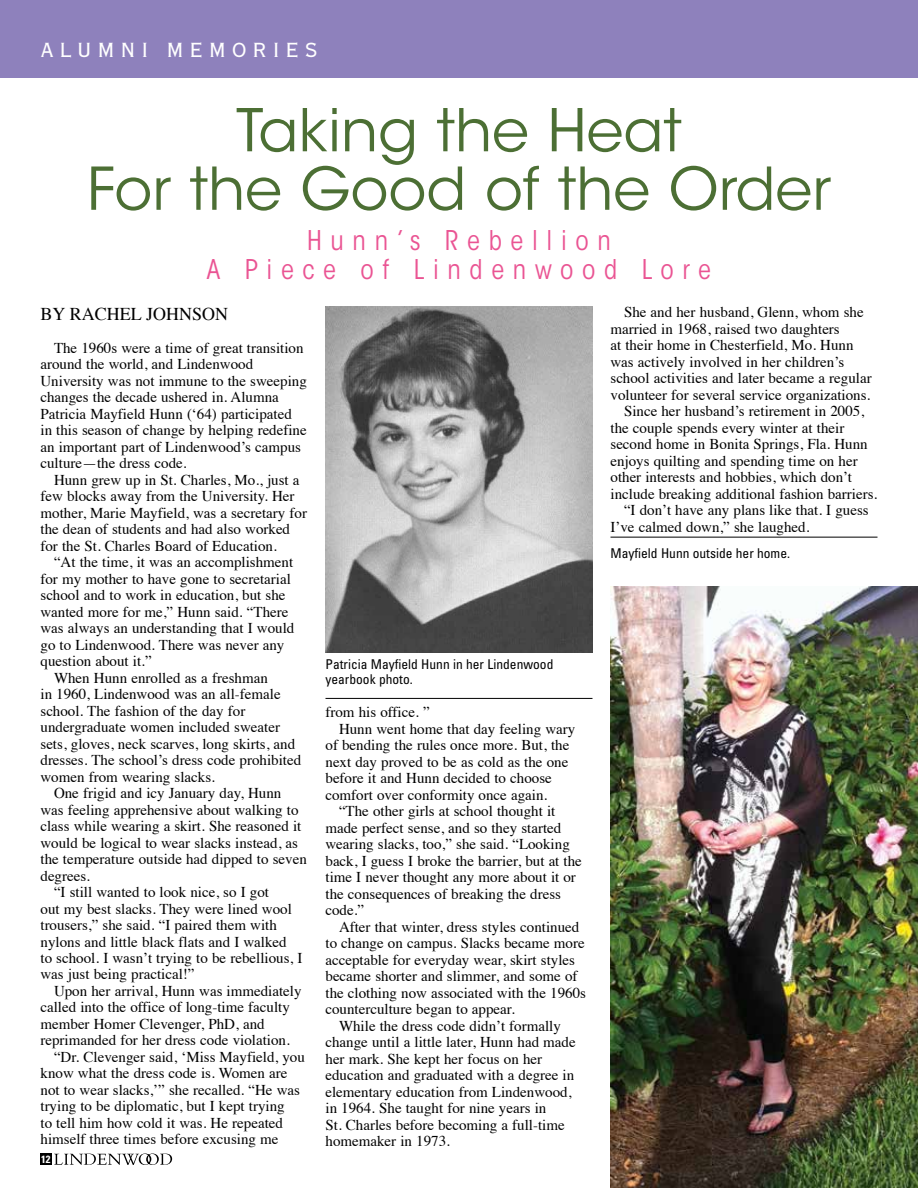
<style>
.page{position:relative;width:918px;height:1188px;background:#fff}
.page>*{position:absolute;margin:0;border:0;box-sizing:border-box;transform-origin:0 0}
.t1{font:58.5px/58.5px "ITC Avant Garde Std";color:#4c6f34;text-align:center}
.t2{font:condensed 27px/28.5px "ITC Avant Garde Std";letter-spacing:.32em;color:#ea5493;text-align:center}
.t3{font:27px "Copperplate Gothic Std 29 BC";letter-spacing:.2em;color:#fff}
.t4{font:18px "Times";color:#000}
.t5{font:15px/16.5px "Times";color:#000}
.t6{font:condensed 13.5px/15px "Univers LT Std";color:#000}
.t7{font:700 condensed 10.5px "Univers LT Std";color:#fff}
</style>
<div class="page">
<svg style="left:54px;top:1154px;width:118px;height:11px"></svg>
<div style="left:40px;top:1154px;width:12px;height:11px;background:#000"></div>
<div style="left:0;top:0;width:918px;height:78px;background:#8e81bc"></div>
<img style="left:610px;top:586px;width:308px;height:602px">
<img style="left:325px;top:306px;width:267px;height:347px">
<hr style="left:610px;top:537px;width:268px;height:1px;background:#000">
<hr style="left:325px;top:698px;width:267px;height:1px;background:#000">
<h2 class="t3" style="left:40px;top:37px;width:279px">ALUMNI MEMORIES</h2>
<h1 class="t1" style="left:87px;top:102px;width:746px">Taking the Heat<br>For the Good of the Order</h1>
<h2 class="t2" style="left:207px;top:226px;width:506px">Hunn’s Rebellion<br>A Piece of Lindenwood Lore</h2>
<p class="t4" style="left:40px;top:297px;width:189px">BY RACHEL JOHNSON</p>
<p class="t5" style="left:40px;top:338px;width:268px;text-indent:14px">The 1960s were a time of great transition around the world, and Lindenwood University was not immune to the sweeping changes the decade ushered in. Alumna Patricia Mayfield Hunn (‘64) participated in this season of change by helping redefine an important part of Lindenwood’s campus culture—the dress code.</p>
<p class="t5" style="left:40px;top:470px;width:268px;text-indent:14px">Hunn grew up in St. Charles, Mo., just a few blocks away from the University. Her mother, Marie Mayfield, was a secretary for the dean of students and had also worked for the St. Charles Board of Education.</p>
<p class="t5" style="left:54px;top:552px;width:241px">“At the time, it was an accomplishment</p>
<p class="t5" style="left:40px;top:569px;width:252px">for my mother to have gone to secretarial</p>
<p class="t5" style="left:40px;top:585px;width:247px">school and to work in education, but she</p>
<p class="t5" style="left:40px;top:602px;width:250px">wanted more for me,” Hunn said. “There</p>
<p class="t5" style="left:40px;top:618px;width:255px">was always an understanding that I would</p>
<p class="t5" style="left:40px;top:635px;width:245px">go to Lindenwood. There was never any</p>
<p class="t5" style="left:40px;top:651px;width:113px">question about it.”</p>
<p class="t5" style="left:54px;top:668px;width:215px">When Hunn enrolled as a freshman</p>
<p class="t5" style="left:40px;top:684px;width:242px">in 1960, Lindenwood was an all-female</p>
<p class="t5" style="left:40px;top:701px;width:206px">school. The fashion of the day for</p>
<p class="t5" style="left:40px;top:717px;width:241px">undergraduate women included sweater</p>
<p class="t5" style="left:40px;top:734px;width:256px">sets, gloves, neck scarves, long skirts, and</p>
<p class="t5" style="left:40px;top:750px;width:262px">dresses. The school’s dress code prohibited</p>
<p class="t5" style="left:40px;top:767px;width:176px">women from wearing slacks.</p>
<p class="t5" style="left:54px;top:783px;width:229px">One frigid and icy January day, Hunn</p>
<p class="t5" style="left:40px;top:800px;width:260px">was feeling apprehensive about walking to</p>
<p class="t5" style="left:40px;top:816px;width:262px">class while wearing a skirt. She reasoned it</p>
<p class="t5" style="left:40px;top:833px;width:259px">would be logical to wear slacks instead, as</p>
<p class="t5" style="left:40px;top:849px;width:268px">the temperature outside had dipped to seven</p>
<p class="t5" style="left:40px;top:866px;width:51px">degrees.</p>
<p class="t5" style="left:54px;top:882px;width:217px">“I still wanted to look nice, so I got</p>
<p class="t5" style="left:40px;top:899px;width:253px">out my best slacks. They were lined wool</p>
<p class="t5" style="left:40px;top:915px;width:238px">trousers,” she said. “I paired them with</p>
<p class="t5" style="left:40px;top:932px;width:248px">nylons and little black flats and I walked</p>
<p class="t5" style="left:40px;top:948px;width:263px">to school. I wasn’t trying to be rebellious, I</p>
<p class="t5" style="left:40px;top:965px;width:156px">was just being practical!”</p>
<p class="t5" style="left:54px;top:981px;width:249px">Upon her arrival, Hunn was immediately</p>
<p class="t5" style="left:40px;top:998px;width:251px">called into the office of long-time faculty</p>
<p class="t5" style="left:40px;top:1014px;width:226px">member Homer Clevenger, PhD, and</p>
<p class="t5" style="left:40px;top:1031px;width:251px">reprimanded for her dress code violation.</p>
<p class="t5" style="left:54px;top:1047px;width:252px">“Dr. Clevenger said, ‘Miss Mayfield, you</p>
<p class="t5" style="left:40px;top:1064px;width:248px">know what the dress code is. Women are</p>
<p class="t5" style="left:40px;top:1080px;width:261px">not to wear slacks,’” she recalled. “He was</p>
<p class="t5" style="left:40px;top:1097px;width:246px">trying to be diplomatic, but I kept trying</p>
<p class="t5" style="left:40px;top:1113px;width:244px">to tell him how cold it was. He repeated</p>
<p class="t5" style="left:40px;top:1130px;width:240px">himself three times before excusing me</p>
<p class="t7" style="left:41px;top:1152px;width:11px">12</p>
<p class="t6" style="left:326px;top:657px;width:229px">Patricia Mayfield Hunn in her Lindenwood yearbook photo.</p>
<p class="t5" style="left:326px;top:703px;width:106px">from his office. ”</p>
<p class="t5" style="left:339px;top:719px;width:238px">Hunn went home that day feeling wary</p>
<p class="t5" style="left:326px;top:736px;width:245px">of bending the rules once more. But, the</p>
<p class="t5" style="left:326px;top:752px;width:244px">next day proved to be as cold as the one</p>
<p class="t5" style="left:326px;top:769px;width:228px">before it and Hunn decided to choose</p>
<p class="t5" style="left:326px;top:785px;width:223px">comfort over conformity once again.</p>
<p class="t5" style="left:339px;top:802px;width:218px">“The other girls at school thought it</p>
<p class="t5" style="left:326px;top:818px;width:237px">made perfect sense, and so they started</p>
<p class="t5" style="left:326px;top:835px;width:246px">wearing slacks, too,” she said. “Looking</p>
<p class="t5" style="left:326px;top:851px;width:258px">back, I guess I broke the barrier, but at the</p>
<p class="t5" style="left:326px;top:868px;width:252px">time I never thought any more about it or</p>
<p class="t5" style="left:326px;top:884px;width:237px">the consequences of breaking the dress</p>
<p class="t5" style="left:326px;top:901px;width:40px">code.”</p>
<p class="t5" style="left:339px;top:917px;width:242px">After that winter, dress styles continued</p>
<p class="t5" style="left:326px;top:934px;width:261px">to change on campus. Slacks became more</p>
<p class="t5" style="left:326px;top:950px;width:251px">acceptable for everyday wear, skirt styles</p>
<p class="t5" style="left:326px;top:967px;width:253px">became shorter and slimmer, and some of</p>
<p class="t5" style="left:326px;top:983px;width:262px">the clothing now associated with the 1960s</p>
<p class="t5" style="left:326px;top:1000px;width:191px">counterculture began to appear.</p>
<p class="t5" style="left:339px;top:1016px;width:223px">While the dress code didn’t formally</p>
<p class="t5" style="left:326px;top:1033px;width:252px">change until a little later, Hunn had made</p>
<p class="t5" style="left:326px;top:1049px;width:218px">her mark. She kept her focus on her</p>
<p class="t5" style="left:326px;top:1066px;width:250px">education and graduated with a degree in</p>
<p class="t5" style="left:326px;top:1082px;width:248px">elementary education from Lindenwood,</p>
<p class="t5" style="left:326px;top:1099px;width:222px">in 1964. She taught for nine years in</p>
<p class="t5" style="left:326px;top:1115px;width:241px">St. Charles before becoming a full-time</p>
<p class="t5" style="left:326px;top:1132px;width:126px">homemaker in 1973.</p>
<p class="t5" style="left:624px;top:303px;width:241px">She and her husband, Glenn, whom she</p>
<p class="t5" style="left:610px;top:319px;width:231px">married in 1968, raised two daughters</p>
<p class="t5" style="left:610px;top:336px;width:245px">at their home in Chesterfield, Mo. Hunn</p>
<p class="t5" style="left:610px;top:352px;width:235px">was actively involved in her children’s</p>
<p class="t5" style="left:610px;top:369px;width:263px">school activities and later became a regular</p>
<p class="t5" style="left:610px;top:385px;width:261px">volunteer for several service organizations.</p>
<p class="t5" style="left:624px;top:402px;width:242px">Since her husband’s retirement in 2005,</p>
<p class="t5" style="left:610px;top:418px;width:235px">the couple spends every winter at their</p>
<p class="t5" style="left:610px;top:435px;width:259px">second home in Bonita Springs, Fla. Hunn</p>
<p class="t5" style="left:610px;top:451px;width:249px">enjoys quilting and spending time on her</p>
<p class="t5" style="left:610px;top:468px;width:243px">other interests and hobbies, which don’t</p>
<p class="t5" style="left:610px;top:484px;width:268px">include breaking additional fashion barriers.</p>
<p class="t5" style="left:624px;top:501px;width:246px">“I don’t have any plans like that. I guess</p>
<p class="t5" style="left:610px;top:517px;width:200px">I’ve calmed down,” she laughed.</p>
<p class="t6" style="left:610px;top:546px;width:181px">Mayfield Hunn outside her home.</p>
</div>
